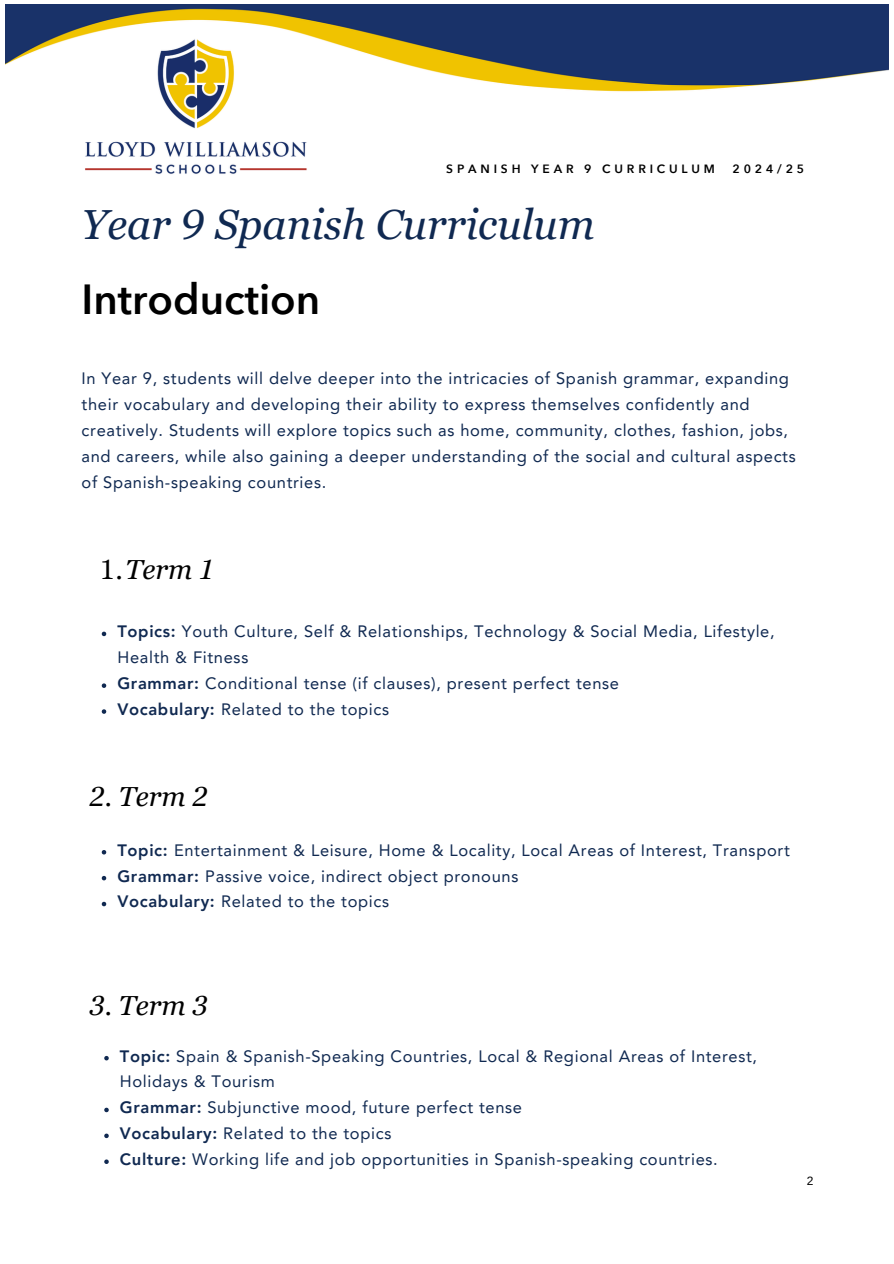
<style>
.page{position:relative;width:894px;height:1264px;background:#fff}
.page>*{position:absolute;margin:0;border:0;box-sizing:border-box;transform-origin:0 0}
.t1{font:italic 42px "Georgia Pro";color:#102951}
.t2{font:600 42px "Avenir Next";color:#000}
.t3{font:italic 27.45px "Georgia Pro";color:#000}
.t4{font:16.5px/25.8px "Avenir LT Pro";letter-spacing:.04em;color:#102951}
.t5{font:600 12px "Avenir Next";letter-spacing:.32em;color:#000}
.t6{font:12px "Arimo";color:#000}
.s1{font-style:normal}
.s2{font-weight:800}
</style>
<div class="page">
<img style="left:6px;top:4px;width:882px;height:170px">
<svg style="left:102px;top:631px;width:4px;height:5px"></svg>
<svg style="left:102px;top:683px;width:4px;height:5px"></svg>
<svg style="left:102px;top:709px;width:4px;height:4px"></svg>
<svg style="left:102px;top:850px;width:4px;height:4px"></svg>
<svg style="left:102px;top:875px;width:4px;height:5px"></svg>
<svg style="left:102px;top:901px;width:4px;height:5px"></svg>
<svg style="left:104px;top:1055px;width:5px;height:5px"></svg>
<svg style="left:104px;top:1107px;width:5px;height:5px"></svg>
<svg style="left:104px;top:1133px;width:5px;height:5px"></svg>
<svg style="left:104px;top:1159px;width:5px;height:4px"></svg>
<p class="t5" style="left:446px;top:161px;width:270px">SPANISH YEAR 9 CURRICULUM</p>
<p class="t5" style="left:732px;top:161px;width:73px">2024/25</p>
<h2 class="t1" style="left:82px;top:200px;width:514px">Year 9 Spanish Curriculum</h2>
<p class="t2" style="left:82px;top:272px;width:240px">Introduction</p>
<p class="t4" style="left:82px;top:367px;width:715px">In Year 9, students will delve deeper into the intricacies of Spanish grammar, expanding their vocabulary and developing their ability to express themselves confidently and creatively. Students will explore topics such as home, community, clothes, fashion, jobs, and careers, while also gaining a deeper understanding of the social and cultural aspects of Spanish-speaking countries.</p>
<p class="t3" style="left:100px;top:554px;width:116px"><span class="s1">1.</span>Term 1</p>
<h4 class="t4" style="left:117px;top:620px;width:658px"><span class="s2">Topics:</span> Youth Culture, Self &amp; Relationships, Technology &amp; Social Media, Lifestyle,<br>Health &amp; Fitness</h4>
<p class="t4" style="left:117px;top:672px;width:503px"><span class="s2">Grammar:</span> Conditional tense (if clauses), present perfect tense</p>
<p class="t4" style="left:117px;top:697px;width:273px"><span class="s2">Vocabulary:</span> Related to the topics</p>
<h3 class="t3" style="left:89px;top:781px;width:120px">2. Term 2</h3>
<p class="t4" style="left:117px;top:838px;width:673px"><span class="s2">Topic:</span> Entertainment &amp; Leisure, Home &amp; Locality, Local Areas of Interest, Transport</p>
<p class="t4" style="left:117px;top:864px;width:402px"><span class="s2">Grammar:</span> Passive voice, indirect object pronouns</p>
<p class="t4" style="left:117px;top:890px;width:273px"><span class="s2">Vocabulary:</span> Related to the topics</p>
<h3 class="t3" style="left:89px;top:990px;width:120px">3. Term 3</h3>
<p class="t4" style="left:120px;top:1044px;width:638px"><span class="s2">Topic:</span> Spain &amp; Spanish-Speaking Countries, Local &amp; Regional Areas of Interest,<br>Holidays &amp; Tourism</p>
<p class="t4" style="left:120px;top:1096px;width:403px"><span class="s2">Grammar:</span> Subjunctive mood, future perfect tense</p>
<p class="t4" style="left:120px;top:1122px;width:273px"><span class="s2">Vocabulary:</span> Related to the topics</p>
<p class="t4" style="left:120px;top:1147px;width:599px"><span class="s2">Culture:</span> Working life and job opportunities in Spanish-speaking countries.</p>
<h1 class="t6" style="left:806px;top:1173px;width:8px">2</h1>
</div>
